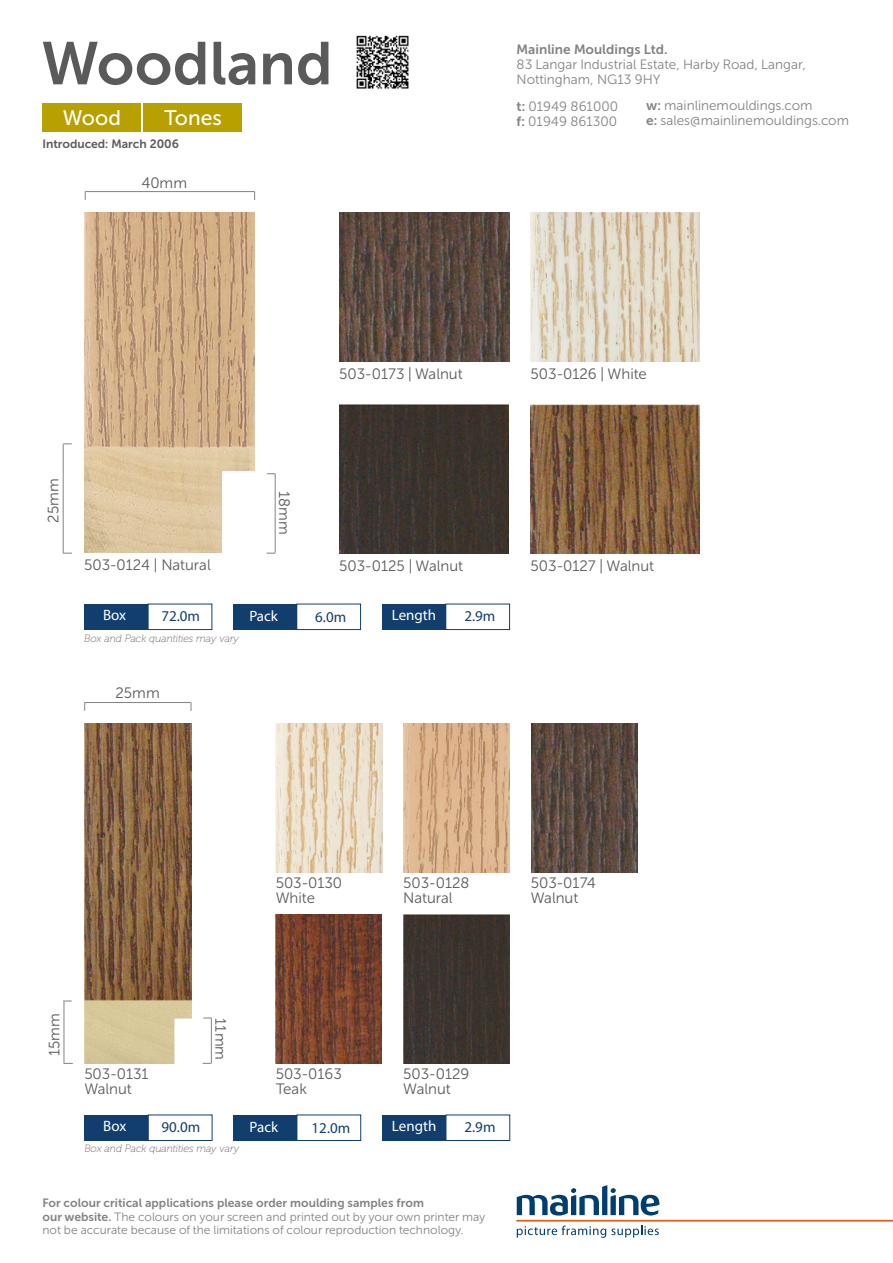
<style>
.page{position:relative;width:893px;height:1263px;background:#fff}
.page>*{position:absolute;margin:0;border:0;box-sizing:border-box;transform-origin:0 0}
.t1{font:60px "Museo Sans Cyrl 700";color:#5a5a5a}
.t2{font:21px "Museo Sans Cyrl 500";color:#fff}
.t3{font:15px/15px "Museo Sans Cyrl 300";color:#5a5a5a}
.t4{font:15px "Myriad Pro";color:#123e6e}
.t5{font:15px "Myriad Pro";color:#fff}
.t6{font:13.5px/15px "Museo Sans Cyrl 300";color:#818383}
.t7{font:13.5px "Museo Sans Cyrl 700";color:#818383}
.t8{font:12px/13.5px "Museo Sans Cyrl 300";color:#818383}
.t9{font:12px "Museo Sans Cyrl 700";color:#818383}
.t10{font:12px "Museo Sans Cyrl 700";color:#5a5a5a}
.t11{font:italic 10.5px "Museo 100";color:#726260}
.s1{font-family:"Museo Sans Cyrl 700"}
</style>
<div class="page">
<svg style="left:517px;top:1225px;width:142px;height:13px"></svg>
<svg style="left:517px;top:1185px;width:142px;height:30px"></svg>
<hr style="left:516px;top:1220px;width:377px;height:1px;background:#ec5c11">
<img style="left:356px;top:35px;width:53px;height:54px">
<img style="left:84px;top:213px;width:170px;height:340px">
<img style="left:339px;top:405px;width:169px;height:148px">
<img style="left:85px;top:723px;width:106px;height:341px">
<img style="left:276px;top:723px;width:106px;height:149px">
<img style="left:276px;top:915px;width:106px;height:149px">
<div style="left:43px;top:103px;width:98px;height:29px;background:#b7a000"></div>
<div style="left:144px;top:103px;width:98px;height:29px;background:#b7a000"></div>
<img style="left:339px;top:213px;width:170px;height:148px">
<img style="left:531px;top:213px;width:168px;height:148px">
<img style="left:531px;top:405px;width:168px;height:148px">
<div style="left:148px;top:604px;width:64px;height:26px;background:#fff;border:1px solid #123e6e"></div>
<div style="left:84px;top:604px;width:64px;height:25px;background:#123e6e"></div>
<div style="left:297px;top:604px;width:64px;height:26px;background:#fff;border:1px solid #123e6e"></div>
<div style="left:233px;top:604px;width:64px;height:25px;background:#123e6e"></div>
<div style="left:446px;top:604px;width:64px;height:26px;background:#fff;border:1px solid #123e6e"></div>
<div style="left:382px;top:604px;width:64px;height:25px;background:#123e6e"></div>
<hr style="left:86px;top:191px;width:168px;height:1px;background:#818383">
<hr style="left:63px;top:444px;width:1px;height:109px;background:#818383">
<hr style="left:275px;top:474px;width:1px;height:79px;background:#818383">
<img style="left:404px;top:723px;width:106px;height:149px">
<img style="left:403px;top:915px;width:106px;height:149px">
<img style="left:531px;top:723px;width:107px;height:149px">
<div style="left:148px;top:1115px;width:64px;height:26px;background:#fff;border:1px solid #123e6e"></div>
<div style="left:84px;top:1115px;width:64px;height:25px;background:#123e6e"></div>
<div style="left:297px;top:1115px;width:64px;height:26px;background:#fff;border:1px solid #123e6e"></div>
<div style="left:233px;top:1115px;width:64px;height:25px;background:#123e6e"></div>
<div style="left:446px;top:1115px;width:64px;height:26px;background:#fff;border:1px solid #123e6e"></div>
<div style="left:382px;top:1115px;width:64px;height:25px;background:#123e6e"></div>
<hr style="left:85px;top:702px;width:106px;height:1px;background:#818383">
<hr style="left:64px;top:1001px;width:1px;height:63px;background:#818383">
<hr style="left:211px;top:1018px;width:1px;height:45px;background:#818383">
<h1 class="t1" style="left:41px;top:30px;width:293px">Woodland</h1>
<h2 class="t2" style="left:63px;top:106px;width:60px">Wood</h2>
<h2 class="t2" style="left:164px;top:106px;width:59px">Tones</h2>
<p class="t10" style="left:43px;top:137px;width:138px">Introduced: March 2006</p>
<p class="t3" style="left:141px;top:175px;width:47px">40mm</p>
<p class="t7" style="left:517px;top:42px;width:152px">Mainline Mouldings Ltd.</p>
<p class="t6" style="left:517px;top:57px;width:291px">83 Langar Industrial Estate, Harby Road, Langar,<br>Nottingham, NG13 9HY</p>
<p class="t6" style="left:646px;top:98px;width:204px"><span class="s1">w:</span> mainlinemouldings.com<br><span class="s1">e:</span> sales@mainlinemouldings.com</p>
<p class="t6" style="left:517px;top:99px;width:103px"><span class="s1">t:</span> 01949 861000 <span class="s1">f:</span> 01949 861300</p>
<p class="t3" style="left:339px;top:367px;width:125px">503-0173 | Walnut</p>
<p class="t3" style="left:531px;top:367px;width:118px">503-0126 | White</p>
<p class="t3" style="left:46px;top:523px;width:46px;rotate:-90deg">25mm</p>
<p class="t3" style="left:84px;top:557px;width:128px">503-0124 | Natural</p>
<p class="t3" style="left:292px;top:491px;width:45px;rotate:90deg">18mm</p>
<p class="t3" style="left:339px;top:558px;width:125px">503-0125 | Walnut</p>
<p class="t5" style="left:103px;top:606px;width:25px">Box</p>
<p class="t4" style="left:161px;top:607px;width:40px">72.0m</p>
<p class="t5" style="left:249px;top:606px;width:30px">Pack</p>
<p class="t4" style="left:315px;top:608px;width:33px">6.0m</p>
<p class="t5" style="left:392px;top:606px;width:46px">Length</p>
<p class="t4" style="left:464px;top:606px;width:33px">2.9m</p>
<p class="t11" style="left:84px;top:632px;width:156px">Box and Pack quantities may vary</p>
<p class="t3" style="left:116px;top:686px;width:46px">25mm</p>
<p class="t3" style="left:531px;top:558px;width:125px">503-0127 | Walnut</p>
<p class="t3" style="left:276px;top:875px;width:68px">503-0130<br>White</p>
<p class="t3" style="left:403px;top:875px;width:68px">503-0128<br>Natural</p>
<p class="t3" style="left:531px;top:875px;width:67px">503-0174<br>Walnut</p>
<p class="t3" style="left:47px;top:1056px;width:44px;rotate:-90deg">15mm</p>
<p class="t3" style="left:228px;top:1018px;width:43px;rotate:90deg">11mm</p>
<p class="t3" style="left:84px;top:1066px;width:66px">503-0131<br>Walnut</p>
<p class="t3" style="left:276px;top:1066px;width:68px">503-0163<br>Teak</p>
<p class="t3" style="left:403px;top:1066px;width:68px">503-0129<br>Walnut</p>
<p class="t5" style="left:103px;top:1117px;width:25px">Box</p>
<p class="t4" style="left:161px;top:1118px;width:40px">90.0m</p>
<p class="t5" style="left:250px;top:1117px;width:30px">Pack</p>
<p class="t4" style="left:312px;top:1118px;width:40px">12.0m</p>
<p class="t5" style="left:392px;top:1117px;width:46px">Length</p>
<p class="t4" style="left:464px;top:1117px;width:33px">2.9m</p>
<p class="t11" style="left:84px;top:1143px;width:156px">Box and Pack quantities may vary</p>
<p class="t9" style="left:43px;top:1196px;width:383px">For colour critical applications please order moulding samples from</p>
<p class="t8" style="left:43px;top:1210px;width:445px"><span class="s1">our website.</span> The colours on your screen and printed out by your own printer may not be accurate because of the limitations of colour reproduction technology.</p>
</div>
